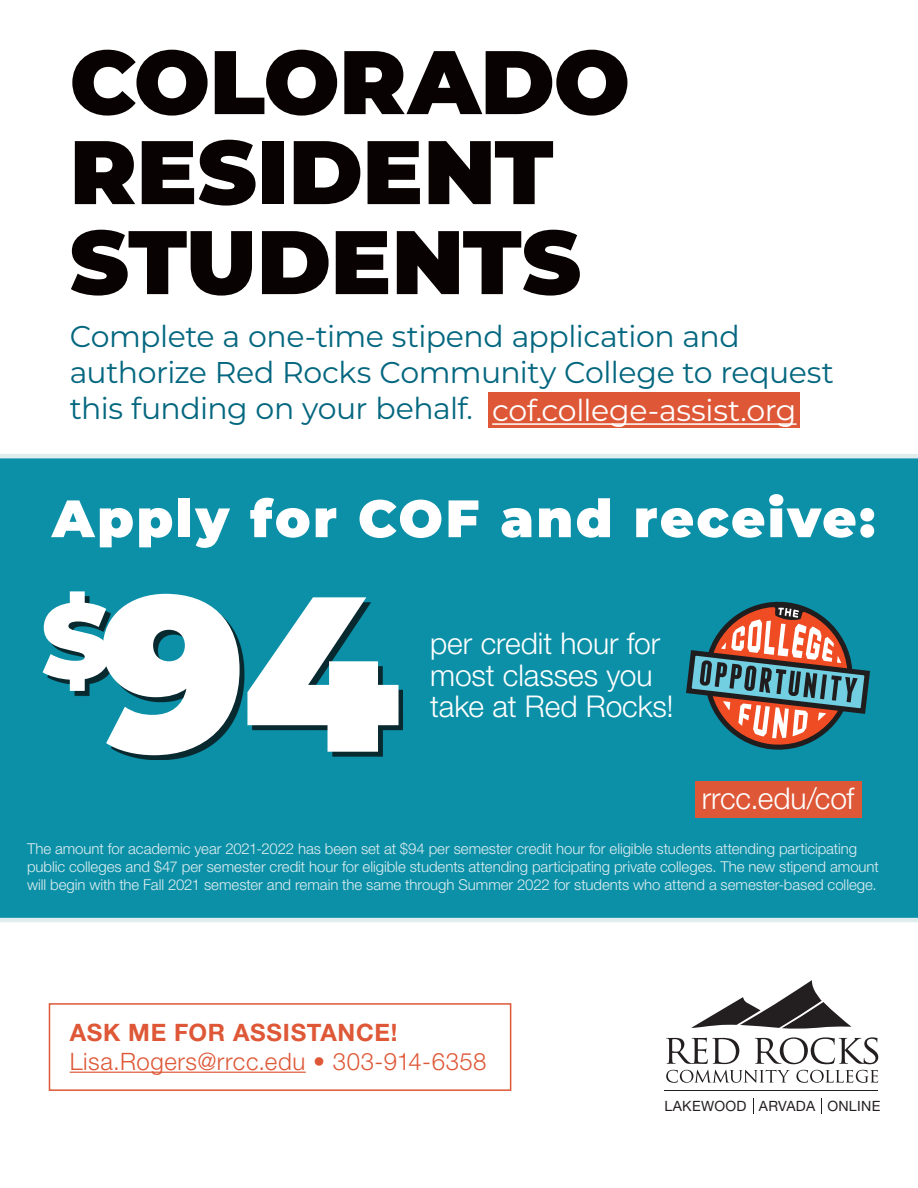
<style>
.page{position:relative;width:918px;height:1188px;background:#fff}
.page>*{position:absolute;margin:0;border:0;box-sizing:border-box;transform-origin:0 0}
.amount{font:900 225px "Montserrat";color:#dfedef}
.amount-2{font:900 220.5px "Montserrat";color:#fff}
.t1{font:900 90px/90px "Montserrat";letter-spacing:-.005em;color:#080302}
.apply_for_cof{font:900 52.5px "Montserrat";letter-spacing:.045em;color:#fff}
.complete_application{font:30px/36px "Montserrat";letter-spacing:-.015em;color:#04677f}
.white_text{font:300 30px/31.5px "Helvetica Neue LT Std";letter-spacing:-.005em;color:#fff}
.complete_application-2{font:30px "Montserrat";letter-spacing:-.015em;color:#fff}
.rrcc_edu_cof{font:300 30px "Helvetica Neue LT Std";color:#fff}
.assistance{font:300 24px/28.5px "Helvetica Neue LT Std";letter-spacing:.025em;color:#de5837}
.new_paragraph{font:300 15px/18px "Helvetica Neue LT Std";letter-spacing:-.005em;color:#dfedef}
.t2{font:14.25px "Helvetica Neue LT Std";letter-spacing:.02em;color:#231f20}
.s1{font-weight:700}
</style>
<div class="page">
<div style="left:489px;top:392px;width:311px;height:36px;background:#de5837"></div>
<hr style="left:492px;top:423px;width:305px;height:2px;background:#fff">
<svg style="left:666px;top:1038px;width:73px;height:26px"></svg>
<svg style="left:755px;top:1037px;width:123px;height:27px"></svg>
<svg style="left:666px;top:1070px;width:124px;height:13px"></svg>
<svg style="left:796px;top:1070px;width:82px;height:13px"></svg>
<svg style="left:691px;top:980px;width:161px;height:49px"></svg>
<hr style="left:665px;top:1090px;width:213px;height:1px;background:#231f20">
<svg style="left:753px;top:1099px;width:1px;height:15px"></svg>
<svg style="left:821px;top:1099px;width:1px;height:15px"></svg>
<div style="left:0;top:454px;width:918px;height:468px;background:#0b90a8"></div>
<div style="left:49px;top:1003px;width:462px;height:88px;border:2px solid #de5837"></div>
<hr style="left:70px;top:1072px;width:236px;height:1px;background:#de5837">
<div style="left:47px;top:596px;width:356px;height:164px;background:#080302;opacity:.75"></div>
<svg style="left:686px;top:602px;width:184px;height:148px;background:#697a7b"></svg>
<div style="left:695px;top:781px;width:166px;height:37px;background:#de5837"></div>
<p class="t1" style="left:70px;top:31px;width:562px">COLORADO<br>RESIDENT<br>STUDENTS</p>
<p class="complete_application" style="left:70px;top:317px;width:766px">Complete a one-time stipend application and authorize Red Rocks Community College to request this funding on your behalf.</p>
<p class="complete_application-2" style="left:492px;top:390px;width:306px">cof.college-assist.org</p>
<p class="apply_for_cof" style="left:52px;top:479px;width:825px">Apply for COF and receive:</p>
<p class="amount-2" style="left:41px;top:508px;width:360px"><sup>$</sup>94</p>
<p class="amount" style="left:28px;top:515px;width:377px"><sup>$</sup>40</p>
<p class="white_text" style="left:430px;top:627px;width:245px">per credit hour for most classes you take at Red Rocks!</p>
<p class="rrcc_edu_cof" style="left:702px;top:780px;width:154px">rrcc.edu/cof</p>
<p class="new_paragraph" style="left:27px;top:839px;width:853px">The amount for academic year 2021-2022 has been set at $94 per semester credit hour for eligible students attending participating public colleges and $47 per semester credit hour for eligible students attending participating private colleges. The new stipend amount will begin with the Fall 2021 semester and remain the same through Summer 2022 for students who attend a semester-based college.</p>
<p class="assistance" style="left:70px;top:1018px;width:418px"><span class="s1">ASK ME FOR ASSISTANCE!<br></span>Lisa.Rogers@rrcc.edu • 303-914-6358</p>
<p class="t2" style="left:665px;top:1097px;width:217px">LAKEWOOD ARVADA ONLINE</p>
</div>
